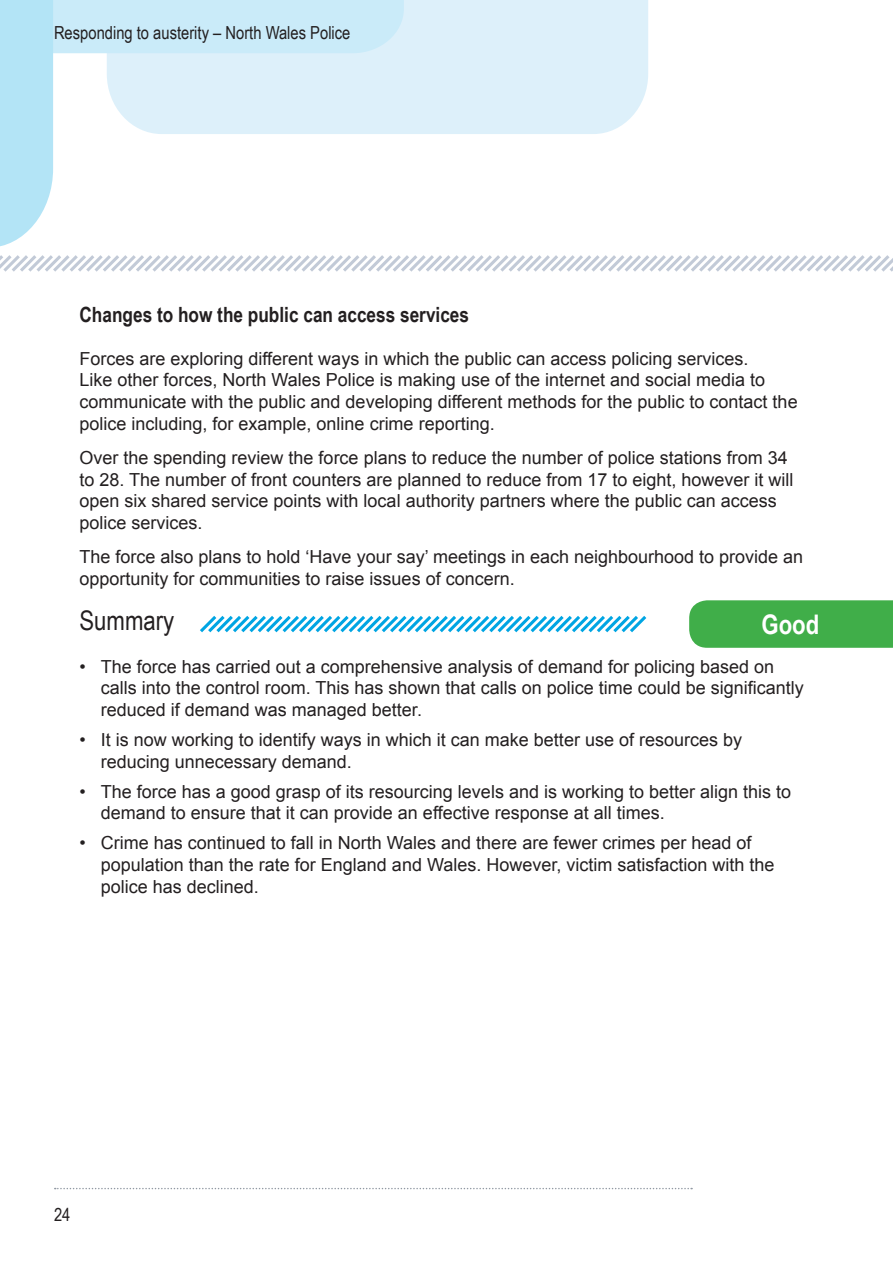
<style>
.page{position:relative;width:893px;height:1263px;background:#fff}
.page>*{position:absolute;margin:0;border:0;box-sizing:border-box;transform-origin:0 0}
.Heading_2{font:27px "Arial Narrow";color:#231f20}
.Judgement{font:700 27px "Arial Narrow";color:#fff}
.Heading_3{font:700 21px "Arial Narrow";color:#231f20}
.Paragraph{font:18px/21.6px "Arial";color:#231f20}
.Bullet_list{font:18px/21.6px "Arial";color:#231f20}
.t1{font:18px "Arial Narrow";color:#231f20}
</style>
<div class="page">
<svg style="left:0;top:0;width:893px;height:272px"></svg>
<svg style="left:55px;top:1188px;width:637px;height:1px"></svg>
<div style="left:689px;top:600px;width:204px;height:48px;background:#40ae49"></div>
<svg style="left:200px;top:616px;width:447px;height:17px"></svg>
<p class="t1" style="left:54px;top:19px;width:298px">Responding to austerity – North Wales Police</p>
<p class="Heading_3" style="left:80px;top:299px;width:391px">Changes to how the public can access services</p>
<p class="Paragraph" style="left:80px;top:348px;width:720px">Forces are exploring different ways in which the public can access policing services.<br>Like other forces, North Wales Police is making use of the internet and social media to communicate with the public and developing different methods for the public to contact the police including, for example, online crime reporting.</p>
<p class="Paragraph" style="left:80px;top:447px;width:716px">Over the spending review the force plans to reduce the number of police stations from 34 to 28. The number of front counters are planned to reduce from 17 to eight, however it will open six shared service points with local authority partners where the public can access police services.</p>
<p class="Paragraph" style="left:80px;top:546px;width:725px">The force also plans to hold ‘Have your say’ meetings in each neighbourhood to provide an opportunity for communities to raise issues of concern.</p>
<p class="Heading_2" style="left:80px;top:600px;width:96px">Summary</p>
<p class="Bullet_list" style="left:101px;top:656px;width:704px;text-indent:-21px">• The force has carried out a comprehensive analysis of demand for policing based on calls into the control room. This has shown that calls on police time could be significantly reduced if demand was managed better.</p>
<p class="Bullet_list" style="left:101px;top:729px;width:643px;text-indent:-21px">• It is now working to identify ways in which it can make better use of resources by reducing unnecessary demand.</p>
<p class="Bullet_list" style="left:101px;top:781px;width:692px;text-indent:-21px">• The force has a good grasp of its resourcing levels and is working to better align this to demand to ensure that it can provide an effective response at all times.</p>
<p class="Bullet_list" style="left:101px;top:832px;width:675px;text-indent:-21px">• Crime has continued to fall in North Wales and there are fewer crimes per head of population than the rate for England and Wales. However, victim satisfaction with the police has declined.</p>
<p class="Judgement" style="left:761px;top:604px;width:59px">Good</p>
<p class="t1" style="left:54px;top:1202px;width:18px">24</p>
</div>
